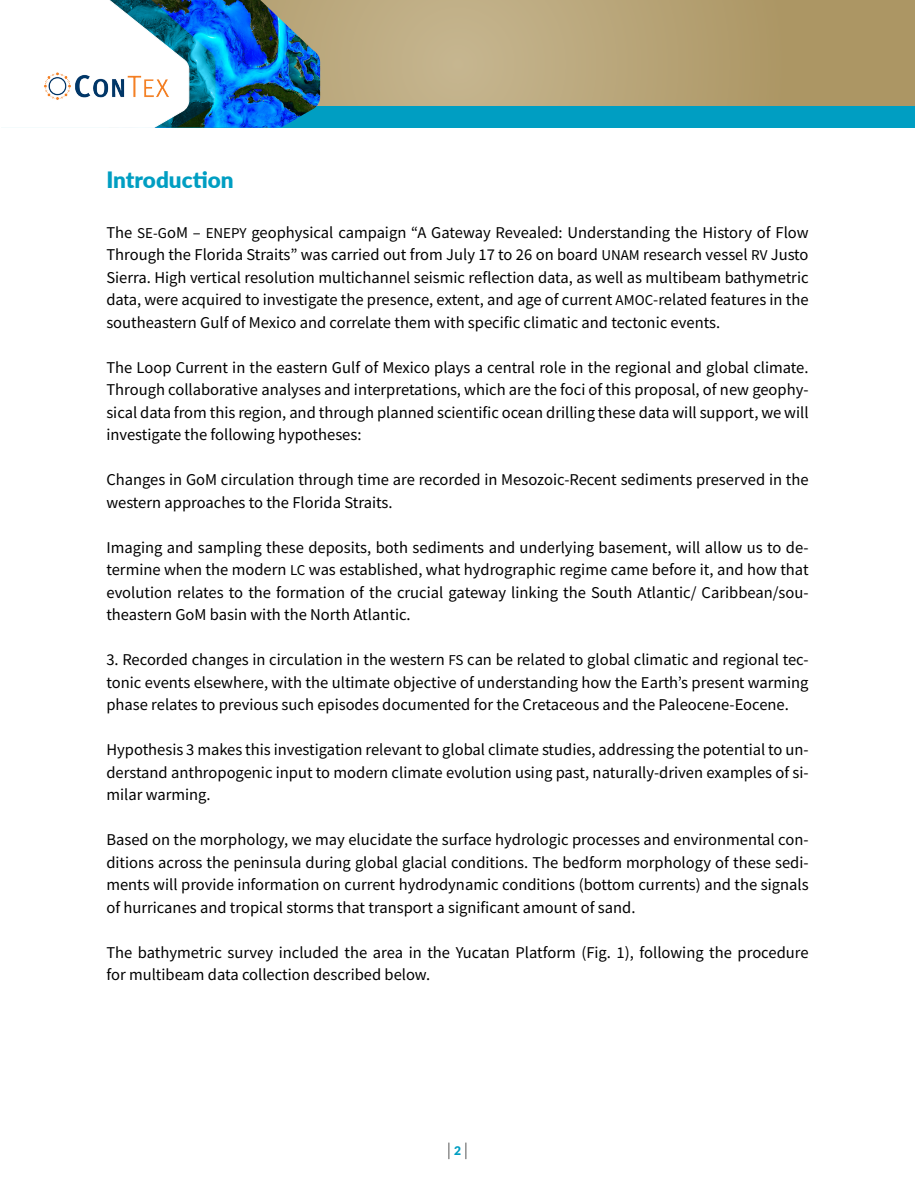
<style>
.page{position:relative;width:915px;height:1191px;background:#fff}
.page>*{position:absolute;margin:0;border:0;box-sizing:border-box;transform-origin:0 0}
._01_Título_N1{font:900 22.5px "Lato";color:#009ec2}
._01_Cuerpo_de_texto{font:16.5px/22.5px "Source Sans Pro";color:#000;text-align:justify}
.t1{font:300 16.5px "Source Sans Pro";color:#000}
.s1{font-size:15px}
.s2{font-family:"Lato";font-weight:900;font-size:12px;color:#009ec2}
</style>
<div class="page">
<svg style="left:320px;top:0;width:594px;height:106px;background:#b7a477"></svg>
<div style="left:0;top:106px;width:914px;height:22px;background:#009ec2"></div>
<img style="left:215px;top:0;width:105px;height:128px">
<svg style="left:0;top:0;width:215px;height:128px"></svg>
<img style="left:43px;top:71px;width:127px;height:29px">
<p class="_01_Título_N1" style="left:106px;top:163px;width:129px">Introduction</p>
<p class="_01_Cuerpo_de_texto" style="left:106px;top:221px;width:703px">The <span class="s1">SE-G</span>oM – <span class="s1">ENEPY</span> geophysical campaign “A Gateway Revealed: Understanding the History of Flow Through the Florida Straits” was carried out from July 17 to 26 on board <span class="s1">UNAM</span> research vessel <span class="s1">RV</span> Justo Sierra. High vertical resolution multichannel seismic reflection data, as well as multibeam bathymetric data, were acquired to investigate the presence, extent, and age of current <span class="s1">AMOC</span>-related features in the southeastern Gulf of Mexico and correlate them with specific climatic and tectonic events.</p>
<p class="_01_Cuerpo_de_texto" style="left:106px;top:356px;width:703px">The Loop Current in the eastern Gulf of Mexico plays a central role in the regional and global climate.<br>Through collaborative analyses and interpretations, which are the foci of this proposal, of new geophy&shy;sical data from this region, and through planned scientific ocean drilling these data will support, we will investigate the following hypotheses:</p>
<p class="_01_Cuerpo_de_texto" style="left:106px;top:468px;width:703px">Changes in GoM circulation through time are recorded in Mesozoic-Recent sediments preserved in the western approaches to the Florida Straits.</p>
<p class="_01_Cuerpo_de_texto" style="left:106px;top:536px;width:703px">Imaging and sampling these deposits, both sediments and underlying basement, will allow us to de&shy;termine when the modern <span class="s1">LC</span> was established, what hydrographic regime came before it, and how that evolution relates to the formation of the crucial gateway linking the South Atlantic/ Caribbean/sou&shy;theastern GoM basin with the North Atlantic.</p>
<p class="_01_Cuerpo_de_texto" style="left:106px;top:648px;width:703px">3. Recorded changes in circulation in the western <span class="s1">FS</span> can be related to global climatic and regional tec&shy;tonic events elsewhere, with the ultimate objective of understanding how the Earth’s present warming phase relates to previous such episodes documented for the Cretaceous and the Paleocene-Eocene.</p>
<p class="_01_Cuerpo_de_texto" style="left:106px;top:738px;width:703px">Hypothesis 3 makes this investigation relevant to global climate studies, addressing the potential to un&shy;derstand anthropogenic input to modern climate evolution using past, naturally-driven examples of si&shy;milar warming.</p>
<p class="_01_Cuerpo_de_texto" style="left:106px;top:828px;width:703px">Based on the morphology, we may elucidate the surface hydrologic processes and environmental con&shy;ditions across the peninsula during global glacial conditions. The bedform morphology of these sedi&shy;ments will provide information on current hydrodynamic conditions (bottom currents) and the signals of hurricanes and tropical storms that transport a significant amount of sand.</p>
<p class="_01_Cuerpo_de_texto" style="left:106px;top:941px;width:703px">The bathymetric survey included the area in the Yucatan Platform (Fig. 1), following the procedure for multibeam data collection described below.</p>
<p class="t1" style="left:447px;top:1139px;width:22px">| <span class="s2">2</span> |</p>
</div>
